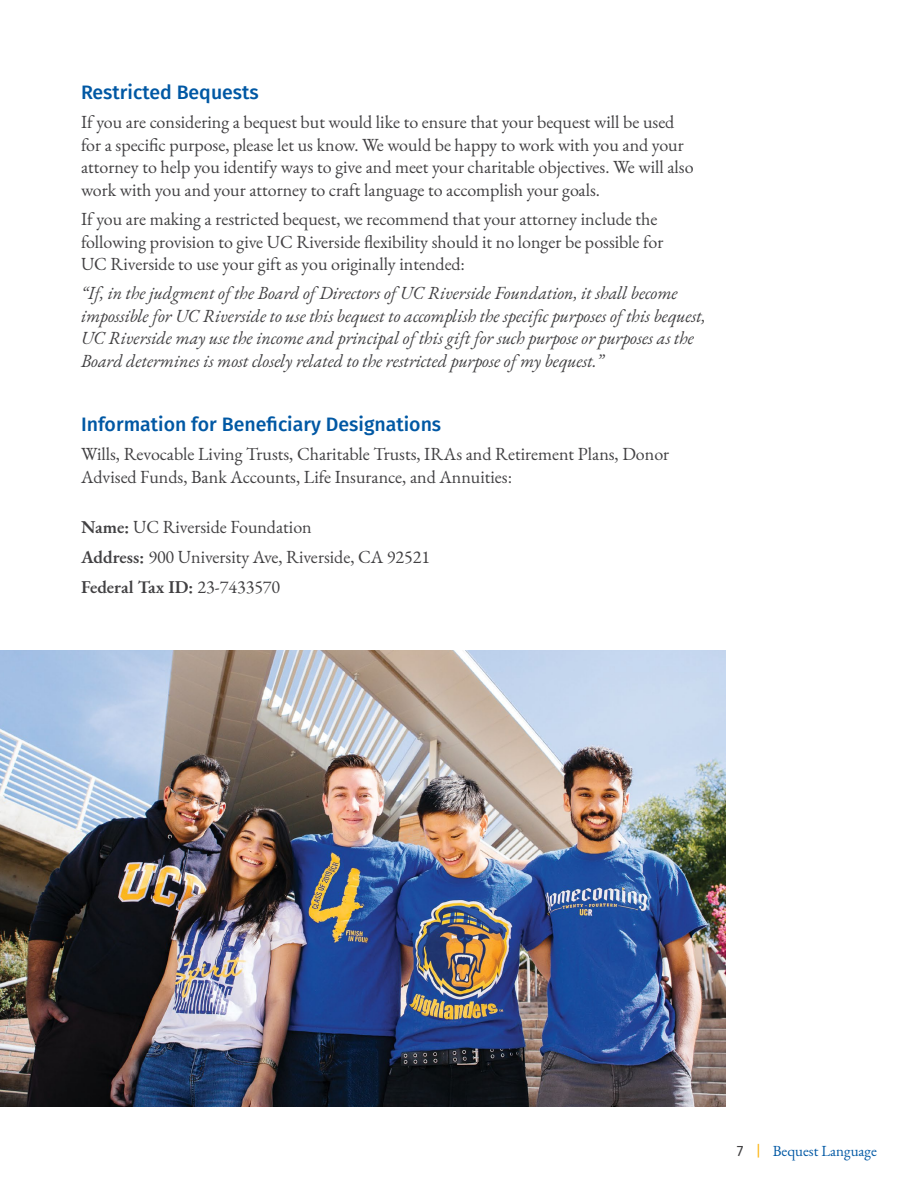
<style>
.page{position:relative;width:918px;height:1188px;background:#fff}
.page>*{position:absolute;margin:0;border:0;box-sizing:border-box;transform-origin:0 0}
.t1{font:500 19.5px "Fira Sans";color:#0058a4}
.t2{font:18px/22.5px "EB Garamond";color:#414042}
.t3{font:italic 18px/22.5px "EB Garamond";color:#414042}
.t4{font:600 18px "EB Garamond";color:#414042}
.t5{font:15px "EB Garamond";color:#0058a4}
.s1{font-weight:600}
.s2{font-weight:400}
.s3{font-family:"Fira Sans";color:#414042}
.s4{font-family:"Fira Sans";color:#fdb71a}
</style>
<div class="page">
<img style="left:0;top:651px;width:726px;height:456px">
<p class="t1" style="left:81px;top:77px;width:179px">Restricted Bequests</p>
<p class="t2" style="left:81px;top:111px;width:614px">If you are considering a bequest but would like to ensure that your bequest will be used for a specific purpose, please let us know. We would be happy to work with you and your attorney to help you identify ways to give and meet your charitable objectives. We will also work with you and your attorney to craft language to accomplish your goals.</p>
<p class="t2" style="left:81px;top:208px;width:584px">If you are making a restricted bequest, we recommend that your attorney include the following provision to give UC Riverside flexibility should it no longer be possible for<br>UC Riverside to use your gift as you originally intended:</p>
<p class="t3" style="left:81px;top:282px;width:626px">“If, in the judgment of the Board of Directors of UC Riverside Foundation, it shall become impossible for UC Riverside to use this bequest to accomplish the specific purposes of this bequest, UC Riverside may use the income and principal of this gift for such purpose or purposes as the Board determines is most closely related to the restricted purpose of my bequest.”</p>
<p class="t1" style="left:81px;top:408px;width:362px">Information for Beneficiary Designations</p>
<p class="t2" style="left:81px;top:443px;width:590px">Wills, Revocable Living Trusts, Charitable Trusts, IRAs and Retirement Plans, Donor<br>Advised Funds, Bank Accounts, Life Insurance, and Annuities:</p>
<p class="t2" style="left:81px;top:516px;width:232px"><span class="s1">Name:</span> UC Riverside Foundation</p>
<p class="t2" style="left:81px;top:546px;width:351px"><span class="s1">Address:</span> 900 University Ave, Riverside, CA 92521</p>
<p class="t4" style="left:81px;top:574px;width:201px">Federal Tax ID: <span class="s2">23-7433570</span></p>
<p class="t5" style="left:737px;top:1141px;width:142px"><span class="s3">7</span> <span class="s4">|</span> Bequest Language</p>
</div>
